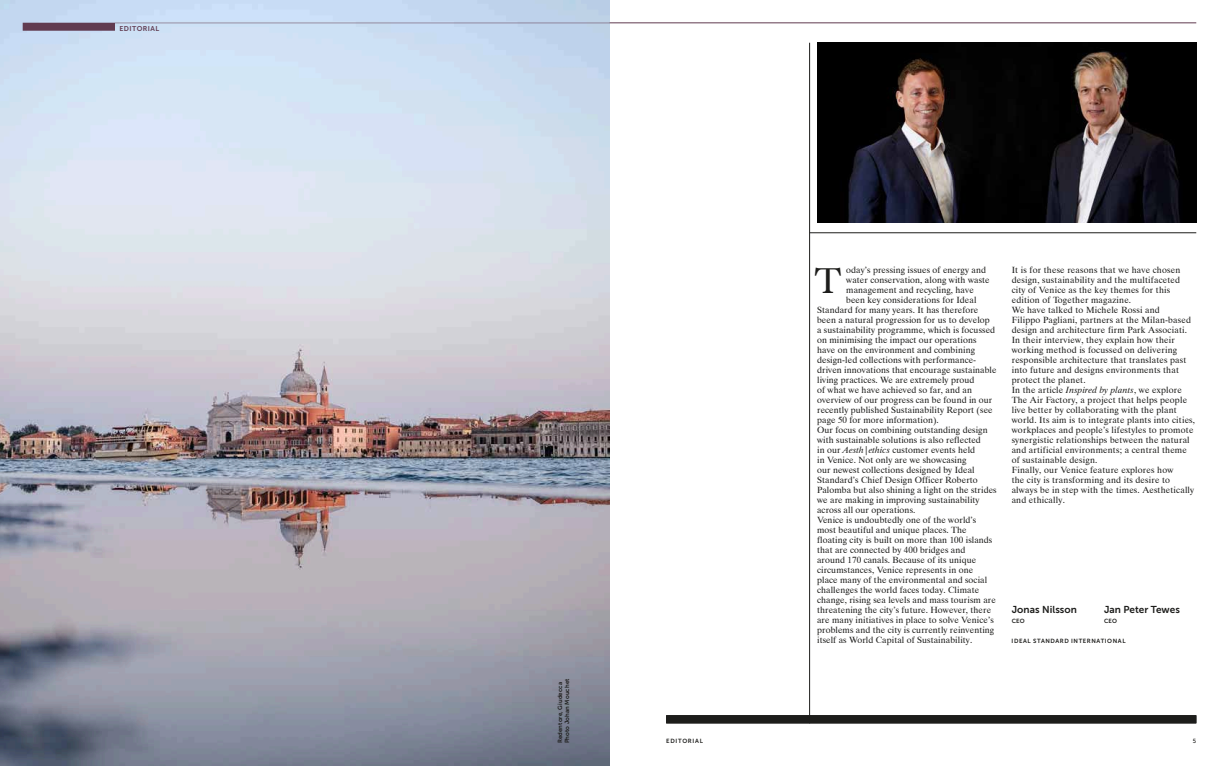
<style>
.page{position:relative;width:1219px;height:766px;background:#fff}
.page>*{position:absolute;margin:0;border:0;box-sizing:border-box;transform-origin:0 0}
.t1{font:36.8px "Dutch 766 BT Roman A";color:#1d1d1b}
.t2{font:10px "Museo Sans 700";letter-spacing:.005em;color:#1d1d1b}
.t3{font:9px/10px "Dutch 801 BT";letter-spacing:.01em;color:#1d1d1b}
.t4{font:7px "Museo Sans 700";letter-spacing:.065em;color:#613b50}
.t5{font:6px/7px "Museo Sans 700";letter-spacing:.035em;color:#1d1d1b}
.t6{font:6px "Museo Sans 700";letter-spacing:.095em;color:#1d1d1b}
.t7{font:6px "Museo Sans 700";letter-spacing:.12em;color:#1d1d1b}
.t8{font:6px "Museo Sans 500";color:#1d1d1b}
.s1{font-style:italic}
</style>
<div class="page">
<img style="left:0;top:0;width:609px;height:765px">
<svg style="left:23px;top:23px;width:586px;height:8px;background:#b6bfd5"></svg>
<hr style="left:609px;top:23px;width:587px;height:1px;background:#613b50">
<img style="left:817px;top:43px;width:379px;height:180px">
<div style="left:666px;top:715px;width:530px;height:8px;background:#1d1d1b"></div>
<hr style="left:810px;top:232px;width:386px;height:1px;background:#1d1d1b">
<hr style="left:809px;top:43px;width:1px;height:680px;background:#1d1d1b">
<p class="t4" style="left:119px;top:24px;width:41px">EDITORIAL</p>
<p class="t5" style="left:557px;top:743px;width:66px;rotate:-90deg">Redentore, Giudecca<br>Photo Johan Mouchet</p>
<p class="t7" style="left:666px;top:737px;width:38px">EDITORIAL</p>
<p class="t3" style="left:846px;top:265px;width:141px">oday’s pressing issues of energy and</p>
<p class="t3" style="left:846px;top:275px;width:145px">water conservation, along with waste</p>
<p class="t3" style="left:846px;top:285px;width:129px">management and recycling, have</p>
<p class="t3" style="left:846px;top:295px;width:132px">been key considerations for Ideal</p>
<p class="t3" style="left:817px;top:305px;width:163px">Standard for many years. It has therefore</p>
<p class="t3" style="left:817px;top:315px;width:174px">been a natural progression for us to develop</p>
<p class="t3" style="left:817px;top:325px;width:180px">a sustainability programme, which is focussed</p>
<p class="t3" style="left:817px;top:335px;width:161px">on minimising the impact our operations</p>
<p class="t3" style="left:817px;top:345px;width:159px">have on the environment and combining</p>
<p class="t3" style="left:817px;top:355px;width:161px">design-led collections with performance-</p>
<p class="t3" style="left:817px;top:365px;width:181px">driven innovations that encourage sustainable</p>
<p class="t3" style="left:817px;top:375px;width:159px">living practices. We are extremely proud</p>
<p class="t3" style="left:817px;top:385px;width:156px">of what we have achieved so far, and an</p>
<p class="t3" style="left:817px;top:395px;width:177px">overview of our progress can be found in our</p>
<p class="t3" style="left:817px;top:405px;width:177px">recently published Sustainability Report (see</p>
<p class="t3" style="left:817px;top:415px;width:123px">page 50 for more information).</p>
<p class="t3" style="left:817px;top:425px;width:172px">Our focus on combining outstanding design</p>
<p class="t3" style="left:817px;top:435px;width:165px">with sustainable solutions is also reflected</p>
<p class="t3" style="left:817px;top:445px;width:160px">in our <span class="s1">Aesth|ethics</span> customer events held</p>
<p class="t3" style="left:817px;top:454px;width:151px">in Venice. Not only are we showcasing</p>
<p class="t3" style="left:817px;top:464px;width:159px">our newest collections designed by Ideal</p>
<p class="t3" style="left:817px;top:474px;width:162px">Standard’s Chief Design Officer Roberto</p>
<p class="t3" style="left:817px;top:484px;width:181px">Palomba but also shining a light on the strides</p>
<p class="t3" style="left:817px;top:494px;width:164px">we are making in improving sustainability</p>
<p class="t3" style="left:817px;top:504px;width:100px">across all our operations.</p>
<p class="t3" style="left:817px;top:514px;width:161px">Venice is undoubtedly one of the world’s</p>
<p class="t3" style="left:817px;top:524px;width:151px">most beautiful and unique places. The</p>
<p class="t3" style="left:817px;top:534px;width:177px">floating city is built on more than 100 islands</p>
<p class="t3" style="left:817px;top:544px;width:150px">that are connected by 400 bridges and</p>
<p class="t3" style="left:817px;top:554px;width:161px">around 170 canals. Because of its unique</p>
<p class="t3" style="left:817px;top:564px;width:158px">circumstances, Venice represents in one</p>
<p class="t3" style="left:817px;top:574px;width:172px">place many of the environmental and social</p>
<p class="t3" style="left:817px;top:584px;width:164px">challenges the world faces today. Climate</p>
<p class="t3" style="left:817px;top:594px;width:180px">change, rising sea levels and mass tourism are</p>
<p class="t3" style="left:817px;top:604px;width:176px">threatening the city’s future. However, there</p>
<p class="t3" style="left:817px;top:614px;width:178px">are many initiatives in place to solve Venice’s</p>
<p class="t3" style="left:817px;top:624px;width:179px">problems and the city is currently reinventing</p>
<p class="t3" style="left:817px;top:634px;width:157px">itself as World Capital of Sustainability.</p>
<h1 class="t1" style="left:814px;top:258px;width:29px">T</h1>
<p class="t3" style="left:1012px;top:264px;width:185px">It is for these reasons that we have chosen design, sustainability and the multifaceted city of Venice as the key themes for this edition of Together magazine.<br>We have talked to Michele Rossi and<br>Filippo Pagliani, partners at the Milan-based design and architecture firm Park Associati.<br>In their interview, they explain how their working method is focussed on delivering responsible architecture that translates past into future and designs environments that protect the planet.<br>In the article <span class="s1">Inspired by plants</span>, we explore The Air Factory, a project that helps people live better by collaborating with the plant world. Its aim is to integrate plants into cities, workplaces and people’s lifestyles to promote synergistic relationships between the natural and artificial environments; a central theme of sustainable design.<br>Finally, our Venice feature explores how<br>the city is transforming and its desire to always be in step with the times. Aesthetically and ethically.</p>
<p class="t2" style="left:1104px;top:603px;width:77px">Jan Peter Tewes</p>
<p class="t6" style="left:1012px;top:637px;width:115px">IDEAL STANDARD INTERNATIONAL</p>
<p class="t2" style="left:1012px;top:604px;width:67px">Jonas Nilsson</p>
<p class="t5" style="left:1012px;top:617px;width:15px">CEO</p>
<p class="t5" style="left:1104px;top:617px;width:15px">CEO</p>
<p class="t8" style="left:1193px;top:737px;width:5px">5</p>
</div>
